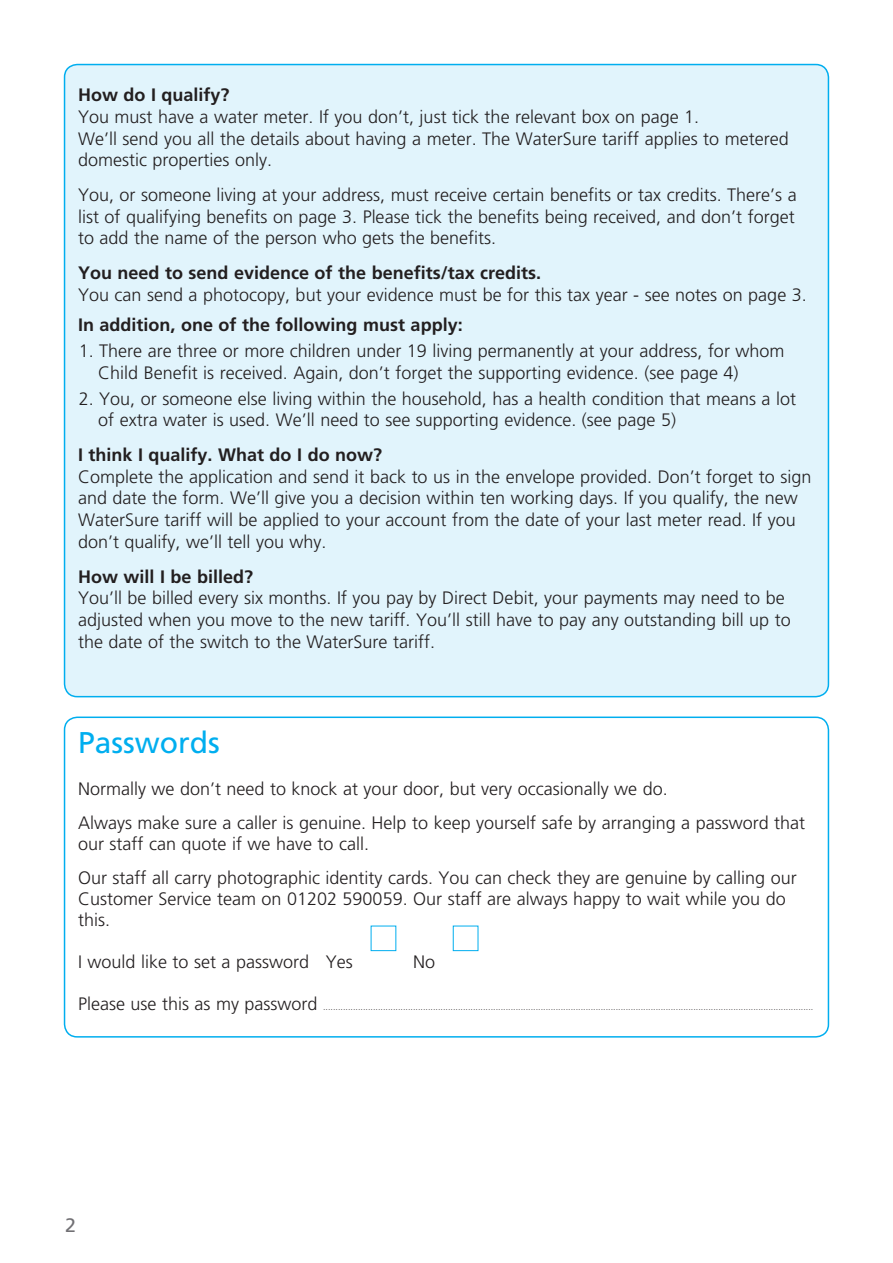
<style>
.page{position:relative;width:893px;height:1263px;background:#fff}
.page>*{position:absolute;margin:0;border:0;box-sizing:border-box;transform-origin:0 0}
.t1{font:30px "Frutiger";color:#00aeef}
.t2{font:19.5px "Frutiger";color:#717074}
.t3{font:300 18px/21.8px "Frutiger";color:#231f20}
.t4{font:700 18px "Frutiger";color:#231f20}
.t5{font:300 9px "Frutiger";color:#231f20}
.s1{font-size:18px}
</style>
<div class="page">
<div style="left:65px;top:65px;width:763px;height:632px;background:#e1f4fc;border-radius:13px"></div>
<div style="left:64px;top:716px;width:765px;height:321px;border:2px solid #00aeef;border-radius:13px"></div>
<p class="t4" style="left:78px;top:84px;width:153px">How do I qualify?</p>
<p class="t3" style="left:78px;top:106px;width:712px">You must have a water meter. If you don’t, just tick the relevant box on page 1.<br>We’ll send you all the details about having a meter. The WaterSure tariff applies to metered domestic properties only.</p>
<p class="t3" style="left:78px;top:184px;width:720px;text-align:justify">You, or someone living at your address, must receive certain benefits or tax credits. There’s a list of qualifying benefits on page 3. Please tick the benefits being received, and don’t forget to add the name of the person who gets the benefits.</p>
<p class="t4" style="left:78px;top:262px;width:465px">You need to send evidence of the benefits/tax credits.</p>
<p class="t3" style="left:78px;top:284px;width:730px">You can send a photocopy, but your evidence must be for this tax year - see notes on page 3.</p>
<p class="t4" style="left:78px;top:314px;width:386px">In addition, one of the following must apply:</p>
<p class="t3" style="left:98px;top:340px;width:688px;text-indent:-20px">1. There are three or more children under 19 living permanently at your address, for whom<br>Child Benefit is received. Again, don’t forget the supporting evidence. (see page 4)</p>
<p class="t3" style="left:98px;top:388px;width:699px;text-indent:-20px">2. You, or someone else living within the household, has a health condition that means a lot of extra water is used. We’ll need to see supporting evidence. (see page 5)</p>
<p class="t4" style="left:78px;top:444px;width:306px">I think I qualify. What do I do now?</p>
<p class="t3" style="left:78px;top:466px;width:735px">Complete the application and send it back to us in the envelope provided. Don’t forget to sign and date the form. We’ll give you a decision within ten working days. If you qualify, the new WaterSure tariff will be applied to your account from the date of your last meter read. If you don’t qualify, we’ll tell you why.</p>
<p class="t4" style="left:78px;top:566px;width:177px">How will I be billed?</p>
<p class="t3" style="left:78px;top:587px;width:714px">You’ll be billed every six months. If you pay by Direct Debit, your payments may need to be adjusted when you move to the new tariff. You’ll still have to pay any outstanding bill up to the date of the switch to the WaterSure tariff.</p>
<p class="t1" style="left:78px;top:725px;width:143px">Passwords</p>
<p class="t3" style="left:78px;top:778px;width:591px">Normally we don’t need to knock at your door, but very occasionally we do.</p>
<p class="t3" style="left:78px;top:812px;width:729px;line-height:21px">Always make sure a caller is genuine. Help to keep yourself safe by arranging a password that our staff can quote if we have to call.</p>
<p class="t3" style="left:78px;top:867px;width:720px;line-height:21px">Our staff all carry photographic identity cards. You can check they are genuine by calling our<br>Customer Service team on 01202 590059. Our staff are always happy to wait while you do this.</p>
<p class="t3" style="left:78px;top:950px;width:276px">I would like to set a password Yes</p>
<p class="t3" style="left:413px;top:950px;width:24px">No</p>
<p class="t5" style="left:78px;top:1001px;width:737px"><span class="s1">Please use this as my password</span> ....................................................................................................................................................................................................</p>
<p class="t2" style="left:65px;top:1214px;width:12px">2</p>
</div>
